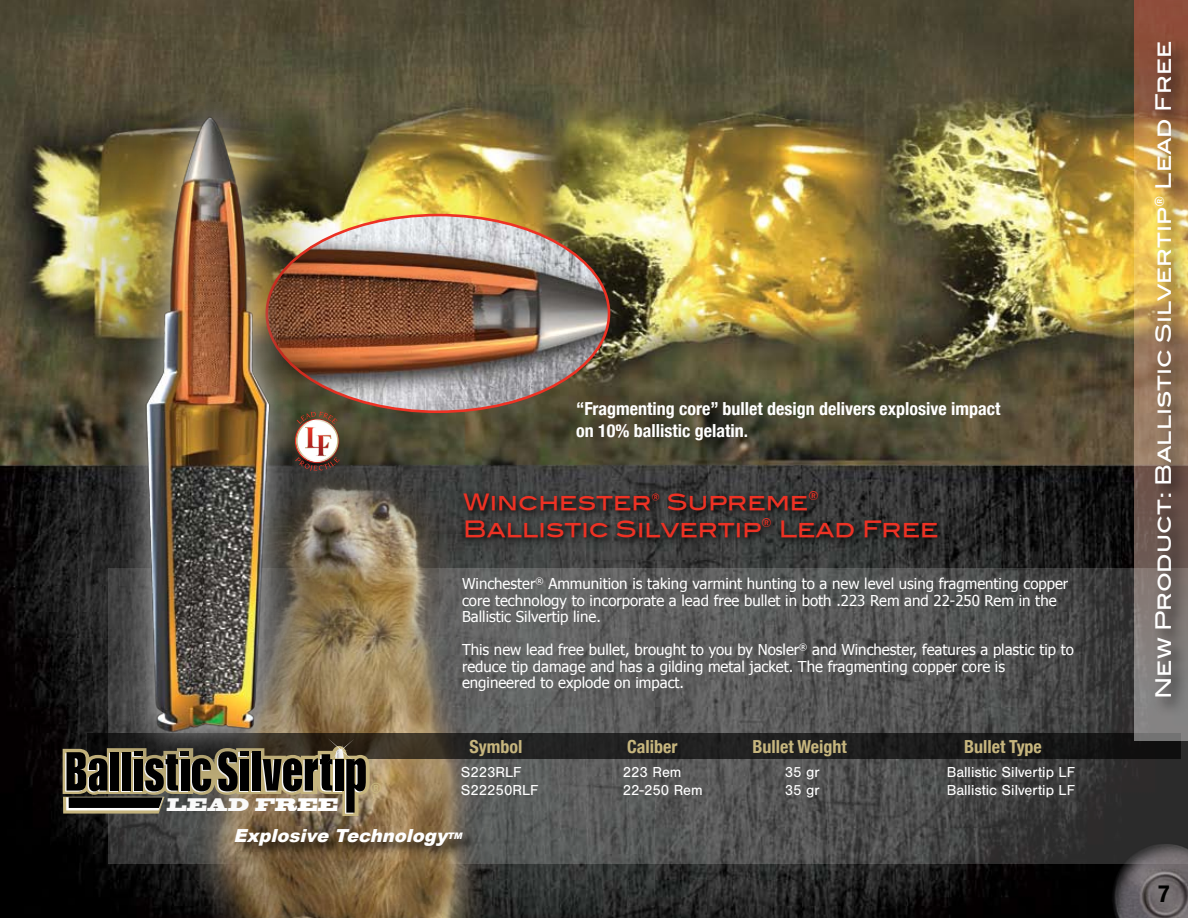
<style>
.page{position:relative;width:1188px;height:918px;background:#fff}
.page>*{position:absolute;margin:0;border:0;box-sizing:border-box;transform-origin:0 0}
.t1{font:700 condensed 24px "Helvetica Neue";color:#000}
.t2{font:22.5px/27px "Blair Md ITCTT Medium";color:#ee3224}
.t3{font:21px "Blair Md ITCTT Medium";color:#fff}
.t4{font:700 condensed 18px/21.6px "Helvetica Neue";color:#fff}
.t5{font:700 condensed 18px "Helvetica Neue";color:#c7b67e}
.t6{font:italic 900 18px "Arial";color:#fff}
.t7{font:16.95px "Blackoak Std";color:#fff;scale:.66 1}
.t8{font:15px/16.5px "Tahoma";color:#fff}
.t9{font:15px "Nimbus San T";color:#fff}
.t10{font:700 14.25px "Helvetica";color:#c7b67e}
.s1{font-size:28.5px}
.s2{font-size:30px}
</style>
<div class="page">
<img style="left:0;top:0;width:1134px;height:918px">
<svg style="left:562px;top:568px;width:626px;height:296px;background:#4e4e4e"></svg>
<img style="left:62px;top:465px;width:500px;height:453px">
<svg style="left:459px;top:486px;width:658px;height:91px;background:#323332"></svg>
<img style="left:445px;top:215px;width:164px;height:197px">
<svg style="left:445px;top:733px;width:692px;height:25px;background:#1d1d1d"></svg>
<div style="left:3px;top:0;width:442px;height:914px;background:#000;opacity:.75"></div>
<div style="left:108px;top:79px;width:251px;height:736px;background:#fff;opacity:.75"></div>
<img style="left:126px;top:94px;width:167px;height:654px">
<svg style="left:295px;top:412px;width:45px;height:59px"></svg>
<img style="left:1106px;top:836px;width:82px;height:82px">
<div style="left:234px;top:828px;width:272px;height:56px;background:#000;opacity:.75"></div>
<svg style="left:1134px;top:0;width:54px;height:740px;background:#9f7c59"></svg>
<div style="left:1150px;top:37px;width:38px;height:745px;background:#000;opacity:.75"></div>
<p class="t4" style="left:576px;top:397px;width:426px">“Fragmenting core” bullet design delivers explosive impact on 10% ballistic gelatin.</p>
<h2 class="t2" style="left:463px;top:486px;width:477px">Winchester® Supreme<span class="s1">®<br></span>Ballistic Silvertip<span class="s1">®</span> Lead Free</h2>
<p class="t8" style="left:462px;top:575px;width:608px">Winchester<sup>®</sup> Ammunition is taking varmint hunting to a new level using fragmenting copper core technology to incorporate a lead free bullet in both .223 Rem and 22-250 Rem in the<br>Ballistic Silvertip line.</p>
<p class="t8" style="left:462px;top:641px;width:613px">This new lead free bullet, brought to you by Nosler<sup>®</sup> and Winchester, features a plastic tip to reduce tip damage and has a gilding metal jacket. The fragmenting copper core is engineered to explode on impact.</p>
<p class="t7" style="left:166px;top:793px;width:264px">LEAD FREE</p>
<p class="t5" style="left:469px;top:736px;width:54px">Symbol</p>
<p class="t5" style="left:627px;top:736px;width:52px">Caliber</p>
<p class="t5" style="left:752px;top:736px;width:96px">Bullet Weight</p>
<p class="t5" style="left:964px;top:736px;width:79px">Bullet Type</p>
<p class="t9" style="left:461px;top:764px;width:62px">S223RLF</p>
<p class="t9" style="left:623px;top:764px;width:60px">223 Rem</p>
<p class="t9" style="left:785px;top:764px;width:36px">35 gr</p>
<p class="t9" style="left:947px;top:764px;width:130px">Ballistic Silvertip LF</p>
<p class="t10" style="left:371px;top:777px;width:12px">®</p>
<p class="t9" style="left:461px;top:782px;width:79px">S22250RLF</p>
<p class="t9" style="left:623px;top:782px;width:82px">22-250 Rem</p>
<p class="t9" style="left:785px;top:782px;width:36px">35 gr</p>
<p class="t9" style="left:947px;top:782px;width:130px">Ballistic Silvertip LF</p>
<p class="t6" style="left:234px;top:822px;width:233px">Explosive Technology<sup>TM</sup></p>
<h3 class="t3" style="left:1146px;top:699px;width:660px;rotate:-90deg">New Product: Ballistic Silvertip<span class="s2">®</span> Lead Free</h3>
<h1 class="t1" style="left:1158px;top:879px;width:13px">7</h1>
</div>
